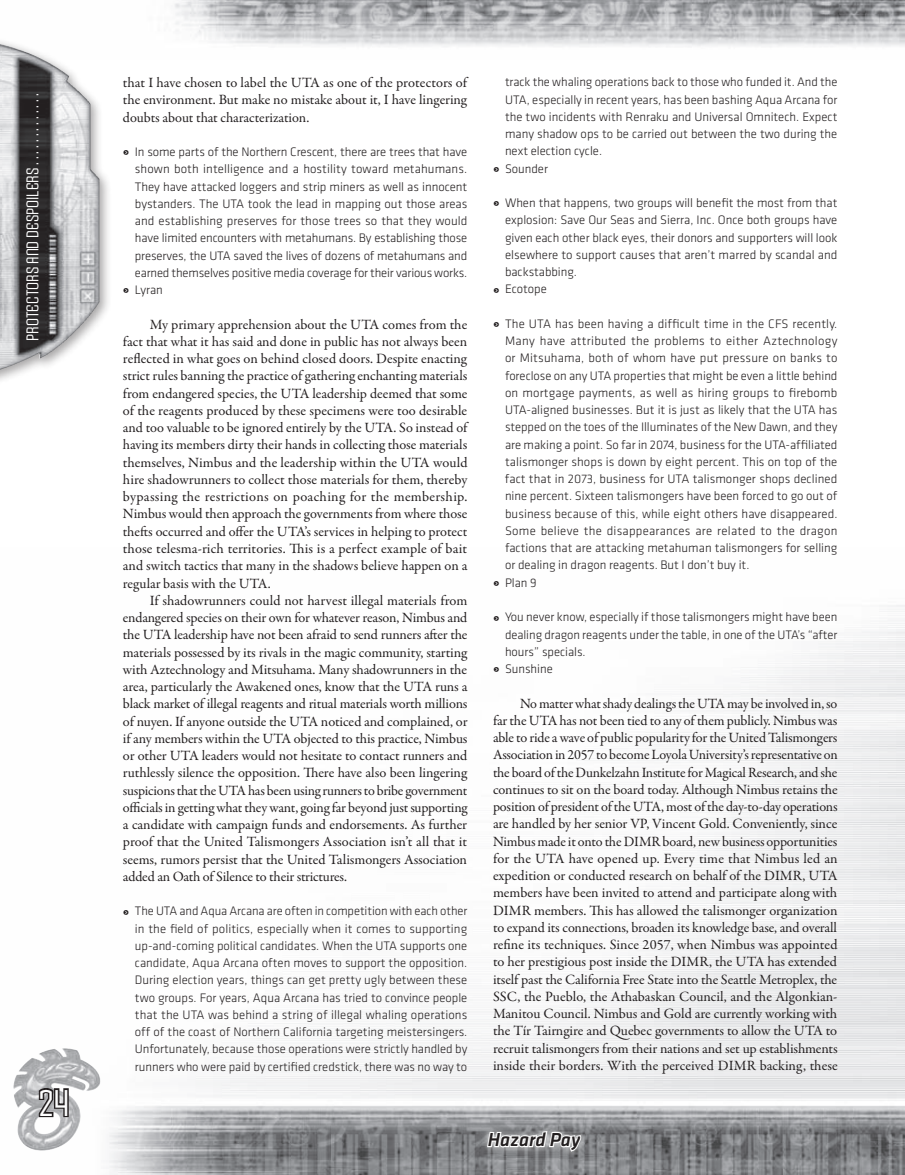
<style>
.page{position:relative;width:905px;height:1175px;background:#fff}
.page>*{position:absolute;margin:0;border:0;box-sizing:border-box;transform-origin:0 0}
.t1{font:condensed 36px "Armada";color:#fff}
.t2{font:italic 500 19.5px "Klavika";color:#231f20}
.t3{font:condensed 16.5px "Armada";color:#fff}
.t4{font:14.25px/17.2px "Garamond Premr Pro";letter-spacing:-.005em;color:#231f20;text-align:justify}
.t5{font:300 12.75px/17.2px "Klavika";color:#231f20;text-align:justify}
.t6{font:300 12.75px "Klavika";letter-spacing:.02em;color:#231f20}
.s1{font-family:"Badloc ICG";font-weight:400;font-size:16.5px}
</style>
<div class="page">
<img style="left:14px;top:605px;width:890px;height:569px">
<img style="left:174px;top:0;width:730px;height:47px">
<img style="left:13px;top:1048px;width:53px;height:41px">
<svg style="left:37px;top:1086px;width:33px;height:32px"></svg>
<div style="left:480px;top:1124px;width:108px;height:34px;background:#fff;opacity:.71"></div>
<svg style="left:485px;top:1110px;width:97px;height:43px"></svg>
<div style="left:0;top:35px;width:113px;height:353px;background:#231f20;opacity:.4"></div>
<img style="left:0;top:44px;width:99px;height:326px">
<p class="t3" style="left:24px;top:340px;width:247px;rotate:-90deg">PROTECTORS AND DESPOILERS .............</p>
<h1 class="t1" style="left:39px;top:1083px;width:32px">24</h1>
<p class="t4" style="left:123px;top:74px;width:346px">that I have chosen to label the UTA as one of the protectors of the environment. But make no mistake about it, I have lingering doubts about that characterization.</p>
<p class="t5" style="left:123px;top:143px;width:346px"><span class="s1">&gt;</span> In some parts of the Northern Crescent, there are trees that have</p>
<p class="t5" style="left:135px;top:161px;width:334px">shown both intelligence and a hostility toward metahumans.</p>
<p class="t5" style="left:135px;top:178px;width:334px">They have attacked loggers and strip miners as well as innocent</p>
<p class="t5" style="left:135px;top:195px;width:334px">bystanders. The UTA took the lead in mapping out those areas</p>
<p class="t5" style="left:135px;top:212px;width:334px">and establishing preserves for those trees so that they would</p>
<p class="t5" style="left:135px;top:230px;width:334px">have limited encounters with metahumans. By establishing those</p>
<p class="t5" style="left:135px;top:247px;width:334px">preserves, the UTA saved the lives of dozens of metahumans and</p>
<p class="t5" style="left:135px;top:264px;width:334px">earned themselves positive media coverage for their various works.</p>
<p class="t5" style="left:123px;top:281px;width:41px"><span class="s1">&gt;</span> Lyran</p>
<p class="t4" style="left:123px;top:316px;width:346px;text-indent:27px">My primary apprehension about the UTA comes from the fact that what it has said and done in public has not always been reflected in what goes on behind closed doors. Despite enacting strict rules banning the practice of gathering enchanting materials from endangered species, the UTA leadership deemed that some of the reagents produced by these specimens were too desirable and too valuable to be ignored entirely by the UTA. So instead of having its members dirty their hands in collecting those materials themselves, Nimbus and the leadership within the UTA would hire shadowrunners to collect those materials for them, thereby bypassing the restrictions on poaching for the membership.<br>Nimbus would then approach the governments from where those thefts occurred and offer the UTA’s services in helping to protect those telesma-rich territories. This is a perfect example of bait and switch tactics that many in the shadows believe happen on a regular basis with the UTA.</p>
<p class="t4" style="left:123px;top:592px;width:346px;text-indent:27px">If shadowrunners could not harvest illegal materials from endangered species on their own for whatever reason, Nimbus and the UTA leadership have not been afraid to send runners after the materials possessed by its rivals in the magic community, starting with Aztechnology and Mitsuhama. Many shadowrunners in the area, particularly the Awakened ones, know that the UTA runs a black market of illegal reagents and ritual materials worth millions of nuyen. If anyone outside the UTA noticed and complained, or if any members within the UTA objected to this practice, Nimbus or other UTA leaders would not hesitate to contact runners and ruthlessly silence the opposition. There have also been lingering suspicions that the UTA has been using runners to bribe government officials in getting what they want, going far beyond just supporting a candidate with campaign funds and endorsements. As further proof that the United Talismongers Association isn’t all that it seems, rumors persist that the United Talismongers Association added an Oath of Silence to their strictures.</p>
<p class="t5" style="left:135px;top:902px;width:334px;text-indent:-12px"><span class="s1">&gt;</span> The UTA and Aqua Arcana are often in competition with each other in the field of politics, especially when it comes to supporting up-and-coming political candidates. When the UTA supports one candidate, Aqua Arcana often moves to support the opposition.<br>During election years, things can get pretty ugly between these two groups. For years, Aqua Arcana has tried to convince people that the UTA was behind a string of illegal whaling operations off of the coast of Northern California targeting meistersingers.<br>Unfortunately, because those operations were strictly handled by runners who were paid by certified credstick, there was no way to</p>
<p class="t5" style="left:505px;top:74px;width:334px">track the whaling operations back to those who funded it. And the</p>
<p class="t5" style="left:505px;top:91px;width:334px">UTA, especially in recent years, has been bashing Aqua Arcana for</p>
<p class="t5" style="left:505px;top:108px;width:334px">the two incidents with Renraku and Universal Omnitech. Expect</p>
<p class="t5" style="left:505px;top:125px;width:334px">many shadow ops to be carried out between the two during the</p>
<p class="t5" style="left:505px;top:143px;width:99px">next election cycle.</p>
<p class="t5" style="left:493px;top:160px;width:56px"><span class="s1">&gt;</span> Sounder</p>
<p class="t5" style="left:493px;top:194px;width:346px"><span class="s1">&gt;</span> When that happens, two groups will benefit the most from that</p>
<p class="t5" style="left:505px;top:212px;width:334px">explosion: Save Our Seas and Sierra, Inc. Once both groups have</p>
<p class="t5" style="left:505px;top:229px;width:334px">given each other black eyes, their donors and supporters will look</p>
<p class="t5" style="left:505px;top:246px;width:334px">elsewhere to support causes that aren’t marred by scandal and</p>
<p class="t5" style="left:505px;top:263px;width:73px">backstabbing.</p>
<p class="t5" style="left:493px;top:281px;width:55px"><span class="s1">&gt;</span> Ecotope</p>
<p class="t5" style="left:493px;top:315px;width:346px"><span class="s1">&gt;</span> The UTA has been having a difficult time in the CFS recently.</p>
<p class="t6" style="left:505px;top:334px;width:334px">Many have attributed the problems to either Aztechnology</p>
<p class="t5" style="left:505px;top:350px;width:334px">or Mitsuhama, both of whom have put pressure on banks to</p>
<p class="t5" style="left:505px;top:367px;width:334px">foreclose on any UTA properties that might be even a little behind</p>
<p class="t5" style="left:505px;top:384px;width:334px">on mortgage payments, as well as hiring groups to firebomb</p>
<p class="t5" style="left:505px;top:401px;width:334px">UTA-aligned businesses. But it is just as likely that the UTA has</p>
<p class="t5" style="left:505px;top:419px;width:334px">stepped on the toes of the Illuminates of the New Dawn, and they</p>
<p class="t5" style="left:505px;top:436px;width:334px">are making a point. So far in 2074, business for the UTA-affiliated</p>
<p class="t5" style="left:505px;top:453px;width:334px">talismonger shops is down by eight percent. This on top of the</p>
<p class="t5" style="left:505px;top:470px;width:334px">fact that in 2073, business for UTA talismonger shops declined</p>
<p class="t5" style="left:505px;top:488px;width:334px">nine percent. Sixteen talismongers have been forced to go out of</p>
<p class="t5" style="left:505px;top:505px;width:334px">business because of this, while eight others have disappeared.</p>
<p class="t6" style="left:505px;top:524px;width:334px">Some believe the disappearances are related to the dragon</p>
<p class="t5" style="left:505px;top:539px;width:334px">factions that are attacking metahuman talismongers for selling</p>
<p class="t5" style="left:505px;top:557px;width:246px">or dealing in dragon reagents. But I don’t buy it.</p>
<p class="t5" style="left:493px;top:574px;width:45px"><span class="s1">&gt;</span> Plan 9</p>
<p class="t5" style="left:493px;top:608px;width:346px"><span class="s1">&gt;</span> You never know, especially if those talismongers might have been</p>
<p class="t5" style="left:505px;top:626px;width:334px">dealing dragon reagents under the table, in one of the UTA’s “after</p>
<p class="t5" style="left:505px;top:643px;width:82px">hours” specials.</p>
<p class="t5" style="left:493px;top:660px;width:61px"><span class="s1">&gt;</span> Sunshine</p>
<p class="t4" style="left:493px;top:694px;width:346px;text-indent:27px">No matter what shady dealings the UTA may be involved in, so far the UTA has not been tied to any of them publicly. Nimbus was able to ride a wave of public popularity for the United Talismongers Association in 2057 to become Loyola University’s representative on the board of the Dunkelzahn Institute for Magical Research, and she continues to sit on the board today. Although Nimbus retains the position of president of the UTA, most of the day-to-day operations are handled by her senior VP, Vincent Gold. Conveniently, since Nimbus made it onto the DIMR board, new business opportunities for the UTA have opened up. Every time that Nimbus led an expedition or conducted research on behalf of the DIMR, UTA members have been invited to attend and participate along with DIMR members. This has allowed the talismonger organization to expand its connections, broaden its knowledge base, and overall refine its techniques. Since 2057, when Nimbus was appointed to her prestigious post inside the DIMR, the UTA has extended itself past the California Free State into the Seattle Metroplex, the SSC, the Pueblo, the Athabaskan Council, and the Algonkian-Manitou Council. Nimbus and Gold are currently working with the Tír Tairngire and Quebec governments to allow the UTA to recruit talismongers from their nations and set up establishments inside their borders. With the perceived DIMR backing, these</p>
<h2 class="t2" style="left:488px;top:1128px;width:94px">Hazard Pay</h2>
</div>
